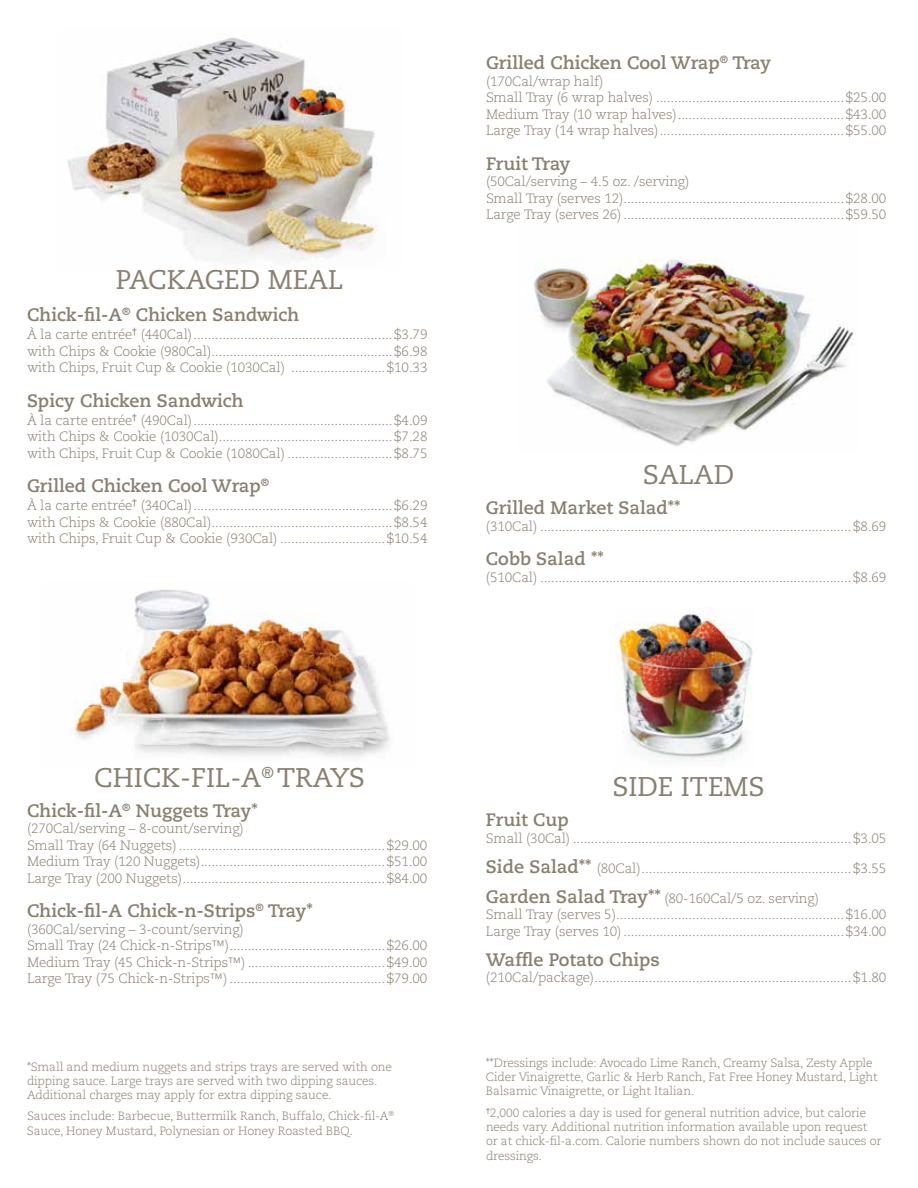
<style>
.page{position:relative;width:918px;height:1188px;background:#fff}
.page>*{position:absolute;margin:0;border:0;box-sizing:border-box;transform-origin:0 0}
.t1{font:27px "Caecilia";color:#887f6f}
.t2{font:700 18px "Caecilia";color:#887f6f}
.t3{font:700 18px "Caecilia";letter-spacing:-.025em;color:#887f6f}
.t4{font:300 13.5px/16.5px "Caecilia";letter-spacing:-.01em;color:#887f6f}
.t5{font:300 12px/14.4px "Caecilia";letter-spacing:-.01em;color:#887f6f}
.s1{font-weight:700;font-size:18px}
</style>
<div class="page">
<img style="left:67px;top:37px;width:319px;height:224px">
<img style="left:74px;top:589px;width:316px;height:168px">
<img style="left:533px;top:258px;width:321px;height:189px">
<img style="left:616px;top:613px;width:137px;height:148px">
<h1 class="t1" style="left:116px;top:264px;width:229px">PACKAGED MEAL</h1>
<h2 class="t2" style="left:27px;top:304px;width:274px">Chick-fil-A<sup>®</sup> Chicken Sandwich</h2>
<p class="t4" style="left:27px;top:326px;width:402px;text-align:justify">À la carte entrée<sup>†</sup> (440Cal).......................................................$3.79 with Chips &amp; Cookie (980Cal)..................................................$6.98 with Chips, Fruit Cup &amp; Cookie (1030Cal) ..........................$10.33</p>
<h2 class="t2" style="left:27px;top:390px;width:218px">Spicy Chicken Sandwich</h2>
<p class="t4" style="left:27px;top:412px;width:402px;text-align:justify">À la carte entrée<sup>†</sup> (490Cal).......................................................$4.09 with Chips &amp; Cookie (1030Cal)................................................$7.28 with Chips, Fruit Cup &amp; Cookie (1080Cal) .............................$8.75</p>
<h2 class="t2" style="left:27px;top:475px;width:244px">Grilled Chicken Cool Wrap<sup>®</sup></h2>
<p class="t4" style="left:27px;top:497px;width:402px;text-align:justify">À la carte entrée<sup>†</sup> (340Cal).......................................................$6.29 with Chips &amp; Cookie (880Cal)..................................................$8.54 with Chips, Fruit Cup &amp; Cookie (930Cal) .............................$10.54</p>
<h2 class="t2" style="left:486px;top:53px;width:287px">Grilled Chicken Cool Wrap<sup>®</sup> Tray</h2>
<p class="t4" style="left:486px;top:73px;width:402px">(170Cal/wrap half)<br>Small Tray (6 wrap halves) ....................................................$25.00<br>Medium Tray (10 wrap halves)..............................................$43.00<br>Large Tray (14 wrap halves)...................................................$55.00</p>
<h2 class="t3" style="left:486px;top:153px;width:86px">Fruit Tray</h2>
<p class="t4" style="left:486px;top:174px;width:402px">(50Cal/serving – 4.5 oz. /serving)<br>Small Tray (serves 12).............................................................$28.00<br>Large Tray (serves 26) .............................................................$59.50</p>
<h1 class="t1" style="left:643px;top:459px;width:93px">SALAD</h1>
<h2 class="t2" style="left:486px;top:498px;width:196px">Grilled Market Salad**</h2>
<p class="t4" style="left:486px;top:518px;width:402px">(310Cal) ......................................................................................$8.69</p>
<h2 class="t2" style="left:486px;top:549px;width:119px">Cobb Salad **</h2>
<p class="t4" style="left:486px;top:569px;width:402px">(510Cal) ......................................................................................$8.69</p>
<h1 class="t1" style="left:94px;top:762px;width:272px">CHICK-FIL-A<sup>®</sup> TRAYS</h1>
<h2 class="t2" style="left:27px;top:800px;width:232px">Chick-fil-A<sup>®</sup> Nuggets Tray*</h2>
<p class="t4" style="left:27px;top:821px;width:402px">(270Cal/serving – 8-count/serving)<br>Small Tray (64 Nuggets) .........................................................$29.00<br>Medium Tray (120 Nuggets)...................................................$51.00<br>Large Tray (200 Nuggets)........................................................$84.00</p>
<h2 class="t2" style="left:27px;top:900px;width:287px">Chick-fil-A Chick-n-Strips<sup>®</sup> Tray*</h2>
<p class="t4" style="left:27px;top:921px;width:402px">(360Cal/serving – 3-count/serving)<br>Small Tray (24 Chick-n-Strips™)...........................................$26.00<br>Medium Tray (45 Chick-n-Strips™) ......................................$49.00<br>Large Tray (75 Chick-n-Strips™) ...........................................$79.00</p>
<p class="t5" style="left:27px;top:1059px;width:366px">*Small and medium nuggets and strips trays are served with one dipping sauce. Large trays are served with two dipping sauces.<br>Additional charges may apply for extra dipping sauce.</p>
<p class="t5" style="left:27px;top:1109px;width:369px">Sauces include: Barbecue, Buttermilk Ranch, Buffalo, Chick-fil-A<sup>®<br></sup>Sauce, Honey Mustard, Polynesian or Honey Roasted BBQ.</p>
<h1 class="t1" style="left:612px;top:771px;width:154px">SIDE ITEMS</h1>
<h2 class="t2" style="left:486px;top:810px;width:84px">Fruit Cup</h2>
<p class="t4" style="left:486px;top:830px;width:402px">Small (30Cal) .............................................................................$3.05</p>
<p class="t4" style="left:486px;top:860px;width:402px"><span class="s1">Side Salad**</span> (80Cal)..........................................................$3.55</p>
<p class="t4" style="left:486px;top:890px;width:402px"><span class="s1">Garden Salad Tray**</span> (80-160Cal/5 oz. serving)<br>Small Tray (serves 5)...............................................................$16.00<br>Large Tray (serves 10) .............................................................$34.00</p>
<h2 class="t2" style="left:486px;top:949px;width:175px">Waffle Potato Chips</h2>
<p class="t4" style="left:486px;top:970px;width:402px">(210Cal/package).......................................................................$1.80</p>
<p class="t5" style="left:486px;top:1056px;width:393px">**Dressings include: Avocado Lime Ranch, Creamy Salsa, Zesty Apple<br>Cider Vinaigrette, Garlic &amp; Herb Ranch, Fat Free Honey Mustard, Light<br>Balsamic Vinaigrette, or Light Italian.</p>
<p class="t5" style="left:486px;top:1106px;width:397px"><sup>†</sup>2,000 calories a day is used for general nutrition advice, but calorie needs vary. Additional nutrition information available upon request or at chick-fil-a.com. Calorie numbers shown do not include sauces or dressings.</p>
</div>
